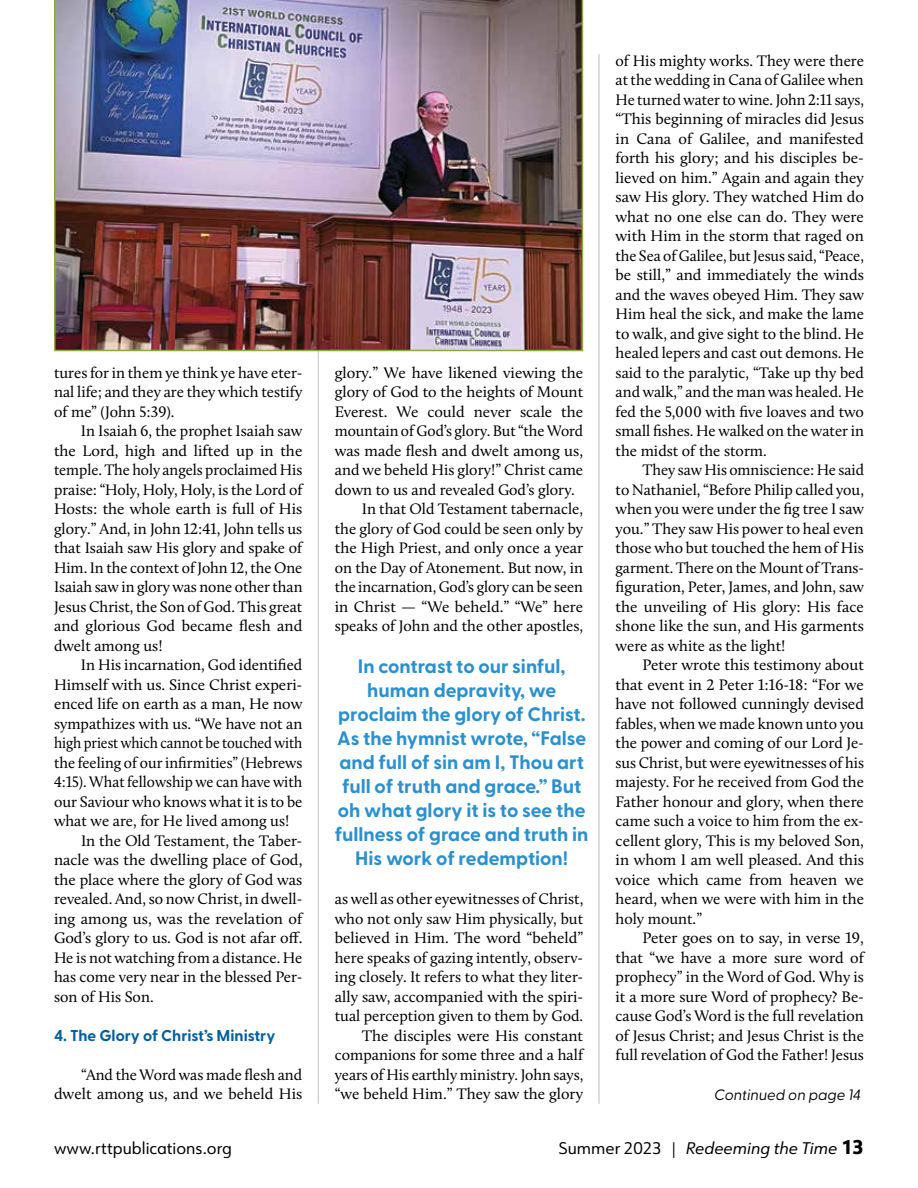
<style>
.page{position:relative;width:918px;height:1188px;background:#fff}
.page>*{position:absolute;margin:0;border:0;box-sizing:border-box;transform-origin:0 0}
.t1{font:700 19.5px/24px "Greycliff CF";color:#2a90cf;text-align:center}
.t2{font:italic 16.5px "URW Form";color:#000}
.t3{font:16.5px "URW Form";color:#000}
.t4{font:15.75px/19.5px "Calluna";color:#000;text-align:justify}
.t5{font:15.75px "Calluna";color:#000;scale:.93 1}
.t6{font:700 15.75px "Greycliff CF";color:#05619e}
.t7{font:italic 15px "Greycliff CF";color:#000}
.s1{font-style:normal}
.s2{font-weight:300;font-style:normal}
.s3{font-weight:800;font-style:normal;font-size:19.5px}
</style>
<div class="page">
<hr style="left:318px;top:54px;width:1px;height:1050px;background:#bcbec0">
<hr style="left:599px;top:54px;width:1px;height:1050px;background:#bcbec0">
<img style="left:54px;top:0;width:529px;height:351px">
<p class="t4" style="left:54px;top:363px;width:250px">tures for in them ye think ye have eter&shy;nal life; and they are they which testify of me” (John 5:39).</p>
<p class="t4" style="left:54px;top:421px;width:250px;text-indent:27px">In Isaiah 6, the prophet Isaiah saw the Lord, high and lifted up in the temple. The holy angels proclaimed His praise: “Holy, Holy, Holy, is the Lord of Hosts: the whole earth is full of His glory.” And, in John 12:41, John tells us that Isaiah saw His glory and spake of Him. In the context of John 12, the One Isaiah saw in glory was none other than Jesus Christ, the Son of God. This great and glorious God became flesh and dwelt among us!</p>
<p class="t4" style="left:81px;top:655px;width:223px">In His incarnation, God identified</p>
<p class="t4" style="left:54px;top:675px;width:250px">Himself with us. Since Christ experi-</p>
<p class="t4" style="left:54px;top:694px;width:250px">enced life on earth as a man, He now</p>
<p class="t4" style="left:54px;top:714px;width:250px">sympathizes with us. “We have not an</p>
<p class="t5" style="left:54px;top:734px;width:269px">high priest which cannot be touched with</p>
<p class="t4" style="left:54px;top:753px;width:250px">the feeling of our infirmities” (Hebrews</p>
<p class="t4" style="left:54px;top:772px;width:250px">4:15). What fellowship we can have with</p>
<p class="t4" style="left:54px;top:792px;width:250px">our Saviour who knows what it is to be</p>
<p class="t4" style="left:54px;top:811px;width:237px">what we are, for He lived among us!</p>
<p class="t4" style="left:81px;top:831px;width:223px">In the Old Testament, the Taber-</p>
<p class="t4" style="left:54px;top:850px;width:250px">nacle was the dwelling place of God,</p>
<p class="t4" style="left:54px;top:870px;width:250px">the place where the glory of God was</p>
<p class="t4" style="left:54px;top:889px;width:250px">revealed. And, so now Christ, in dwell-</p>
<p class="t4" style="left:54px;top:909px;width:250px">ing among us, was the revelation of</p>
<p class="t4" style="left:54px;top:928px;width:250px">God’s glory to us. God is not afar off.</p>
<p class="t4" style="left:54px;top:948px;width:250px">He is not watching from a distance. He</p>
<p class="t4" style="left:54px;top:967px;width:250px">has come very near in the blessed Per-</p>
<p class="t4" style="left:54px;top:987px;width:101px">son of His Son.</p>
<p class="t6" style="left:54px;top:1023px;width:223px">4. The Glory of Christ’s Ministry</p>
<p class="t4" style="left:54px;top:1065px;width:250px;text-align:right">“And the Word was made flesh and dwelt among us, and we beheld His</p>
<p class="t4" style="left:335px;top:363px;width:250px">glory.” We have likened viewing the</p>
<p class="t4" style="left:335px;top:382px;width:250px">glory of God to the heights of Mount</p>
<p class="t4" style="left:335px;top:402px;width:250px">Everest. We could never scale the</p>
<p class="t4" style="left:335px;top:421px;width:250px">mountain of God’s glory. But “the Word</p>
<p class="t4" style="left:335px;top:441px;width:250px">was made flesh and dwelt among us,</p>
<p class="t4" style="left:335px;top:460px;width:250px">and we beheld His glory!” Christ came</p>
<p class="t4" style="left:335px;top:480px;width:242px">down to us and revealed God’s glory.</p>
<p class="t4" style="left:362px;top:499px;width:223px">In that Old Testament tabernacle,</p>
<p class="t4" style="left:335px;top:519px;width:250px">the glory of God could be seen only by</p>
<p class="t4" style="left:335px;top:538px;width:250px">the High Priest, and only once a year</p>
<p class="t4" style="left:335px;top:558px;width:250px">on the Day of Atonement. But now, in</p>
<p class="t4" style="left:335px;top:577px;width:250px">the incarnation, God’s glory can be seen</p>
<p class="t4" style="left:335px;top:597px;width:250px">in Christ — “We beheld.” “We” here</p>
<p class="t4" style="left:335px;top:616px;width:250px">speaks of John and the other apostles,</p>
<p class="t1" style="left:335px;top:653px;width:255px">In contrast to our sinful, human depravity, we proclaim the glory of Christ.<br>As the hymnist wrote, “False and full of sin am I, Thou art full of truth and grace.” But oh what glory it is to see the fullness of grace and truth in<br>His work of redemption!</p>
<p class="t4" style="left:335px;top:889px;width:250px;text-align:right">as well as other eyewitnesses of Christ, who not only saw Him physically, but believed in Him. The word “beheld” here speaks of gazing intently, observ&shy;ing closely. It refers to what they liter&shy;ally saw, accompanied with the spiri&shy;tual perception given to them by God.<br>The disciples were His constant companions for some three and a half years of His earthly ministry. John says, “we beheld Him.” They saw the glory</p>
<p class="t4" style="left:616px;top:51px;width:250px">of His mighty works. They were there at the wedding in Cana of Galilee when He turned water to wine. John 2:11 says, “This beginning of miracles did Jesus in Cana of Galilee, and manifested forth his glory; and his disciples be&shy;lieved on him.” Again and again they saw His glory. They watched Him do what no one else can do. They were with Him in the storm that raged on the Sea of Galilee, but Jesus said, “Peace, be still,” and immediately the winds and the waves obeyed Him. They saw Him heal the sick, and make the lame to walk, and give sight to the blind. He healed lepers and cast out demons. He said to the paralytic, “Take up thy bed and walk,” and the man was healed. He fed the 5,000 with five loaves and two small fishes. He walked on the water in the midst of the storm.</p>
<p class="t4" style="left:616px;top:460px;width:250px;text-indent:27px">They saw His omniscience: He said to Nathaniel, “Before Philip called you, when you were under the fig tree I saw you.” They saw His power to heal even those who but touched the hem of His garment. There on the Mount of Trans&shy;figuration, Peter, James, and John, saw the unveiling of His glory: His face shone like the sun, and His garments were as white as the light!</p>
<p class="t4" style="left:616px;top:655px;width:250px;text-indent:27px">Peter wrote this testimony about that event in 2 Peter 1:16-18: “For we have not followed cunningly devised fables, when we made known unto you the power and coming of our Lord Je&shy;sus Christ, but were eyewitnesses of his majesty. For he received from God the Father honour and glory, when there came such a voice to him from the ex&shy;cellent glory, This is my beloved Son, in whom I am well pleased. And this voice which came from heaven we heard, when we were with him in the holy mount.”</p>
<p class="t4" style="left:616px;top:928px;width:250px;text-indent:27px">Peter goes on to say, in verse 19, that “we have a more sure word of prophecy” in the Word of God. Why is it a more sure Word of prophecy? Be&shy;cause God’s Word is the full revelation of Jesus Christ; and Jesus Christ is the full revelation of God the Father! Jesus</p>
<p class="t7" style="left:714px;top:1083px;width:148px">Continued on page 14</p>
<p class="t3" style="left:54px;top:1137px;width:180px">www.rttpublications.org</p>
<p class="t2" style="left:559px;top:1137px;width:307px"><span class="s1">Summer 2023</span> <span class="s2">|</span> Redeeming the Time <span class="s3">13</span></p>
</div>
